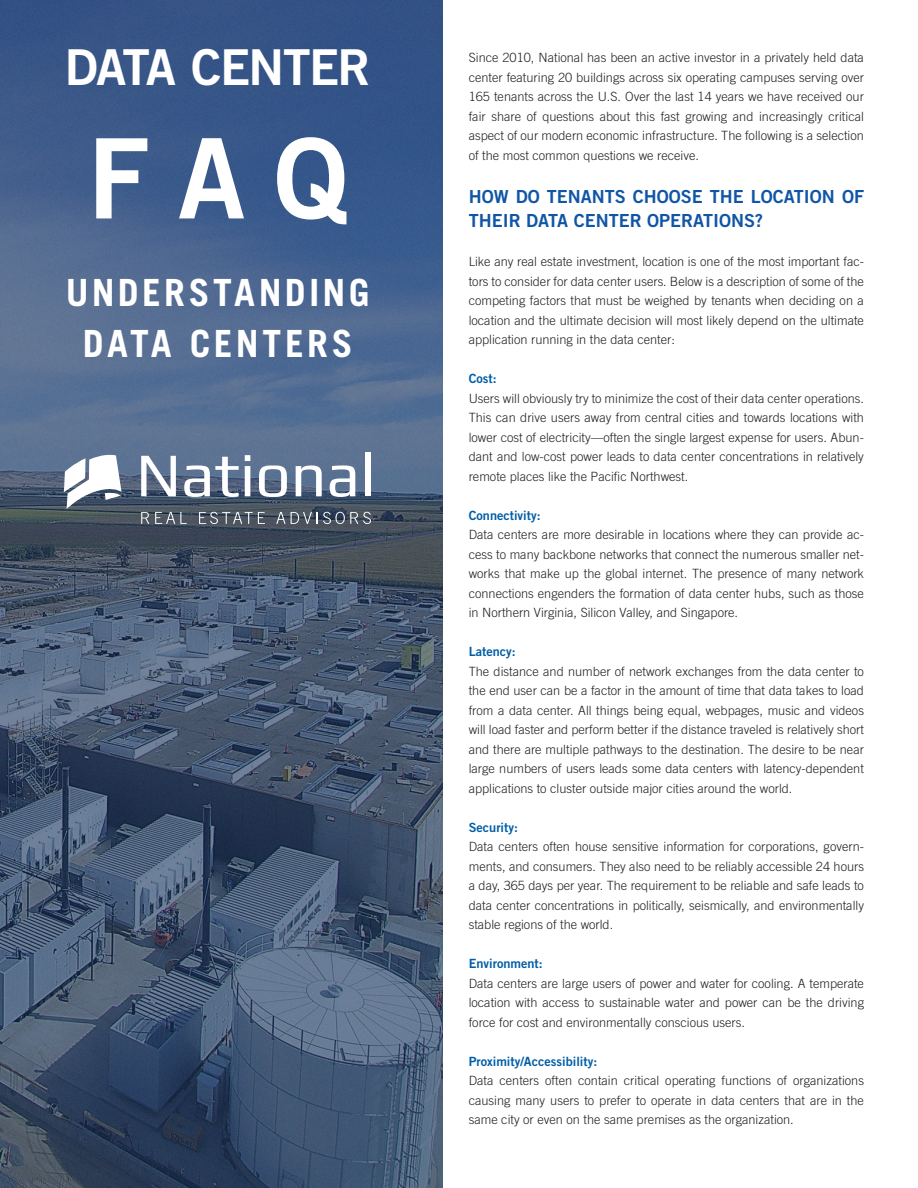
<style>
.page{position:relative;width:918px;height:1188px;background:#fff}
.page>*{position:absolute;margin:0;border:0;box-sizing:border-box;transform-origin:0 0}
.Header_TG{font:111px "Trade Gothic LT Std Bd 2";color:#fff}
.Header_TG-2{font:49.5px "Trade Gothic LT Std Bd 2";letter-spacing:-.035em;color:#fff}
.t1{font:700 37.5px "Trade Gothic LT Std";letter-spacing:.09em;color:#fff}
.t2{font:18px/24px "Trade Gothic LT Std Bd 2";color:#1055a6}
.t3{font:300 12.75px/19.5px "Trade Gothic LT Std";color:#231f20;text-align:justify}
.t4{font:12.75px "Trade Gothic LT Std Bd 2";color:#015da7}
</style>
<div class="page">
<svg style="left:0;top:0;width:443px;height:1188px;background:#455b7b"></svg>
<svg style="left:141px;top:456px;width:35px;height:40px"></svg>
<svg style="left:184px;top:457px;width:55px;height:40px"></svg>
<svg style="left:245px;top:455px;width:5px;height:41px"></svg>
<svg style="left:259px;top:465px;width:28px;height:32px"></svg>
<svg style="left:296px;top:465px;width:26px;height:31px"></svg>
<svg style="left:330px;top:465px;width:25px;height:32px"></svg>
<div style="left:365px;top:453px;width:6px;height:43px;background:#fff"></div>
<svg style="left:141px;top:512px;width:8px;height:12px"></svg>
<svg style="left:155px;top:512px;width:32px;height:12px"></svg>
<svg style="left:199px;top:512px;width:66px;height:12px"></svg>
<svg style="left:276px;top:512px;width:95px;height:12px"></svg>
<svg style="left:64px;top:455px;width:58px;height:54px"></svg>
<p class="Header_TG-2" style="left:65px;top:37px;width:307px">DATA CENTER</p>
<p class="Header_TG" style="left:88px;top:110px;width:262px">F A Q</p>
<p class="t1" style="left:66px;top:269px;width:305px">UNDERSTANDING</p>
<p class="t1" style="left:83px;top:320px;width:271px">DATA CENTERS</p>
<p class="t3" style="left:469px;top:48px;width:397px">Since 2010, National has been an active investor in a privately held data center featuring 20 buildings across six operating campuses serving over 165 tenants across the U.S. Over the last 14 years we have received our fair share of questions about this fast growing and increasingly critical aspect of our modern economic infrastructure. The following is a selection of the most common questions we receive.</p>
<p class="t2" style="left:469px;top:184px;width:397px">HOW DO TENANTS CHOOSE THE LOCATION OF<br>THEIR DATA CENTER OPERATIONS?</p>
<p class="t3" style="left:469px;top:252px;width:397px">Like any real estate investment, location is one of the most important fac&shy;tors to consider for data center users. Below is a description of some of the competing factors that must be weighed by tenants when deciding on a location and the ultimate decision will most likely depend on the ultimate application running in the data center:</p>
<p class="t4" style="left:469px;top:371px;width:29px">Cost:</p>
<p class="t3" style="left:469px;top:388px;width:397px">Users will obviously try to minimize the cost of their data center operations.<br>This can drive users away from central cities and towards locations with lower cost of electricity—often the single largest expense for users. Abun&shy;dant and low-cost power leads to data center concentrations in relatively remote places like the Pacific Northwest.</p>
<p class="t4" style="left:469px;top:507px;width:73px">Connectivity:</p>
<p class="t3" style="left:469px;top:525px;width:397px">Data centers are more desirable in locations where they can provide ac&shy;cess to many backbone networks that connect the numerous smaller net&shy;works that make up the global internet. The presence of many network connections engenders the formation of data center hubs, such as those in Northern Virginia, Silicon Valley, and Singapore.</p>
<p class="t4" style="left:469px;top:644px;width:49px">Latency:</p>
<p class="t3" style="left:469px;top:661px;width:397px">The distance and number of network exchanges from the data center to the end user can be a factor in the amount of time that data takes to load from a data center. All things being equal, webpages, music and videos will load faster and perform better if the distance traveled is relatively short and there are multiple pathways to the destination. The desire to be near large numbers of users leads some data centers with latency-dependent applications to cluster outside major cities around the world.</p>
<p class="t4" style="left:469px;top:819px;width:51px">Security:</p>
<p class="t3" style="left:469px;top:837px;width:397px">Data centers often house sensitive information for corporations, govern&shy;ments, and consumers. They also need to be reliably accessible 24 hours a day, 365 days per year. The requirement to be reliable and safe leads to data center concentrations in politically, seismically, and environmentally stable regions of the world.</p>
<p class="t4" style="left:469px;top:956px;width:76px">Environment:</p>
<p class="t3" style="left:469px;top:973px;width:397px">Data centers are large users of power and water for cooling. A temperate location with access to sustainable water and power can be the driving force for cost and environmentally conscious users.</p>
<p class="t4" style="left:469px;top:1053px;width:130px">Proximity/Accessibility:</p>
<p class="t3" style="left:469px;top:1071px;width:397px">Data centers often contain critical operating functions of organizations causing many users to prefer to operate in data centers that are in the same city or even on the same premises as the organization.</p>
</div>
